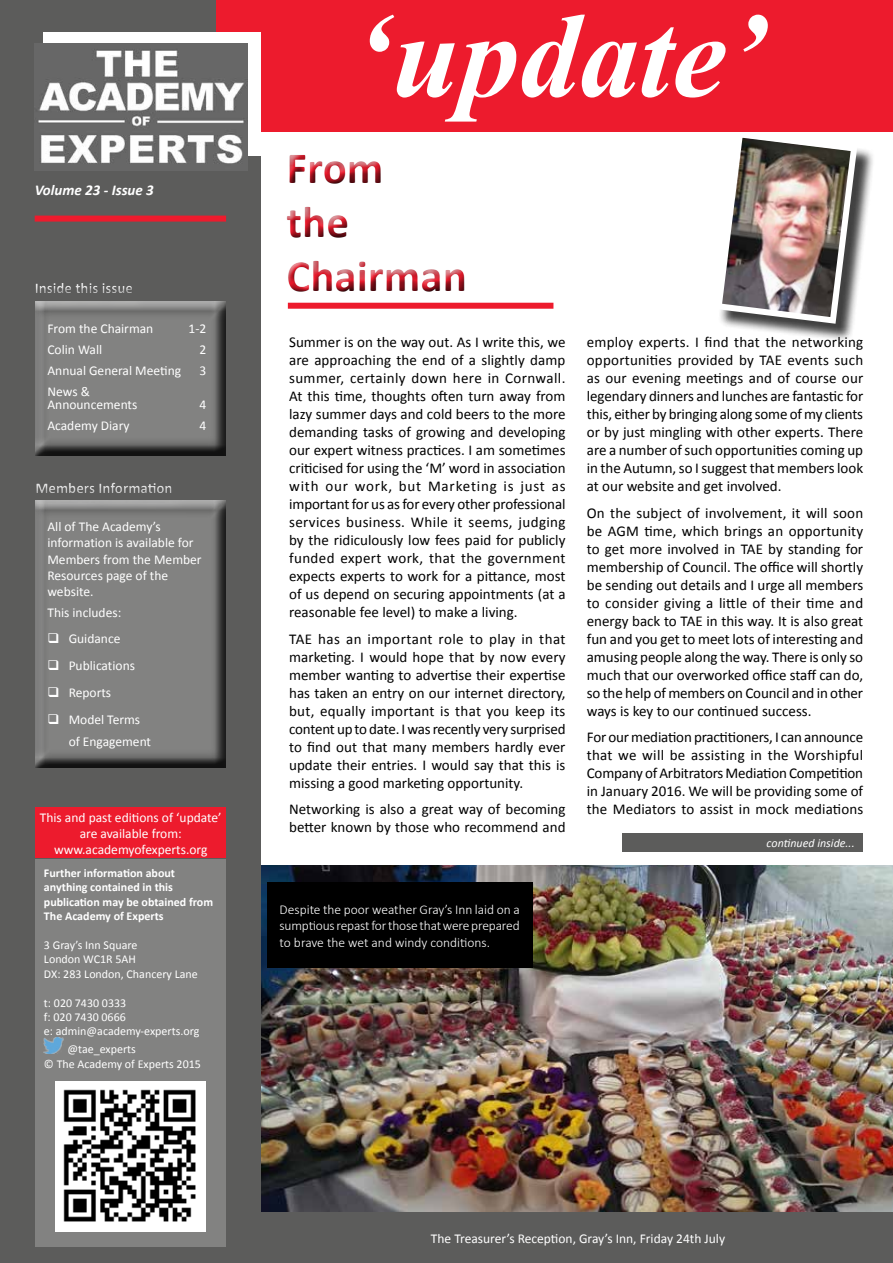
<style>
.page{position:relative;width:893px;height:1263px;background:#fff}
.page>*{position:absolute;margin:0;border:0;box-sizing:border-box;transform-origin:0 0}
.t1{font:italic 700 120px "Times New Roman";color:#fff}
.t2{font:700 45px/54px "Calibri";color:#ed1b2d}
.t3{font:15px/18px "Calibri";color:#000;text-align:justify}
.t4{font:700 15px "Calibri";color:#fff}
.t5{font:italic 700 15px "Calibri";color:#fff}
.t6{font:13.5px/16.2px "Calibri";color:#fff}
.t7{font:300 13.5px/16.2px "Calibri";letter-spacing:-.015em;color:#fff;text-align:justify}
.t8{font:12px/14.4px "Calibri";color:#fff}
.t9{font:700 12px/14.4px "Calibri";color:#fff}
.t10{font:italic 12px "Calibri";color:#fff}
</style>
<div class="page">
<div style="left:279px;top:148px;width:196px;height:155px;background:#000;opacity:.75"></div>
<img style="left:260px;top:865px;width:633px;height:347px">
<div style="left:0;top:0;width:260px;height:1263px;background:#5c5c5b"></div>
<div style="left:35px;top:216px;width:191px;height:6px;background:#ed1b2d"></div>
<div style="left:29px;top:279px;width:198px;height:178px;background:#000;opacity:.75"></div>
<div style="left:288px;top:303px;width:265px;height:6px;background:#ed1b2d"></div>
<div style="left:718px;top:133px;width:157px;height:209px;background:#000;opacity:.75"></div>
<img style="left:718px;top:133px;width:143px;height:194px">
<div style="left:260px;top:1212px;width:633px;height:51px;background:#5c5c5b"></div>
<div style="left:217px;top:0;width:676px;height:132px;background:#ed1b2d"></div>
<div style="left:44px;top:32px;width:217px;height:123px;background:#fff"></div>
<img style="left:35px;top:43px;width:212px;height:128px">
<div style="left:29px;top:479px;width:198px;height:289px;background:#000;opacity:.75"></div>
<div style="left:35px;top:807px;width:191px;height:51px;background:#ed1b2d"></div>
<div style="left:35px;top:859px;width:191px;height:388px;background:#828281"></div>
<img style="left:44px;top:1038px;width:19px;height:15px">
<img style="left:56px;top:1081px;width:150px;height:150px">
<div style="left:622px;top:833px;width:241px;height:18px;background:#5c5c5b"></div>
<div style="left:267px;top:882px;width:265px;height:86px;background:#000"></div>
<svg style="left:59px;top:643px;width:14px;height:1px"></svg>
<svg style="left:59px;top:670px;width:14px;height:1px"></svg>
<svg style="left:59px;top:697px;width:14px;height:1px"></svg>
<svg style="left:59px;top:724px;width:14px;height:1px"></svg>
<p class="t5" style="left:35px;top:179px;width:121px">Volume 23 - Issue 3</p>
<p class="t4" style="left:35px;top:277px;width:100px">Inside this issue</p>
<p class="t6" style="left:47px;top:320px;width:107px">From the Chairman</p>
<p class="t6" style="left:189px;top:320px;width:19px">1-2</p>
<p class="t6" style="left:47px;top:341px;width:56px">Colin Wall</p>
<p class="t6" style="left:200px;top:341px;width:8px">2</p>
<p class="t6" style="left:47px;top:362px;width:135px">Annual General Meeting</p>
<p class="t6" style="left:200px;top:362px;width:8px">3</p>
<p class="t6" style="left:47px;top:384px;width:91px;line-height:13.5px">News &amp;<br>Announcements</p>
<p class="t6" style="left:200px;top:396px;width:8px">4</p>
<p class="t6" style="left:47px;top:417px;width:84px">Academy Diary</p>
<p class="t6" style="left:200px;top:417px;width:8px">4</p>
<p class="t4" style="left:35px;top:477px;width:139px">Members Information</p>
<p class="t6" style="left:47px;top:518px;width:156px">All of The Academy’s information is available for<br>Members from the Member<br>Resources page of the website.</p>
<p class="t6" style="left:47px;top:603px;width:75px">This includes:</p>
<p class="t6" style="left:47px;top:630px;width:75px">❑ Guidance</p>
<p class="t6" style="left:47px;top:657px;width:89px">❑ Publications</p>
<p class="t6" style="left:47px;top:684px;width:65px">❑ Reports</p>
<p class="t6" style="left:69px;top:707px;width:84px;line-height:22.5px;text-indent:-21px">❑ Model Terms of Engagement</p>
<p class="t6" style="left:40px;top:809px;width:183px;text-align:center">This and past editions of ‘update’ are available from: www.academyofexperts.org</p>
<p class="t9" style="left:44px;top:865px;width:171px">Further information about anything contained in this publication may be obtained from<br>The Academy of Experts</p>
<p class="t8" style="left:44px;top:937px;width:155px">3 Gray’s Inn Square<br>London WC1R 5AH<br>DX: 283 London, Chancery Lane</p>
<p class="t8" style="left:44px;top:995px;width:157px">t: 020 7430 0333<br>f: 020 7430 0666<br>e: admin@academy-experts.org</p>
<p class="t8" style="left:44px;top:1042px;width:158px;text-indent:23px">@tae_experts<br>© The Academy of Experts 2015</p>
<h1 class="t1" style="left:353px;top:-28px;width:415px">‘update’</h1>
<h2 class="t2" style="left:287px;top:140px;width:182px">From<br>the<br>Chairman</h2>
<p class="t3" style="left:289px;top:333px;width:278px">Summer is on the way out. As I write this, we are approaching the end of a slightly damp summer, certainly down here in Cornwall.<br>At this time, thoughts often turn away from lazy summer days and cold beers to the more demanding tasks of growing and developing our expert witness practices. I am sometimes criticised for using the ‘M’ word in association with our work, but Marketing is just as important for us as for every other professional services business. While it seems, judging by the ridiculously low fees paid for publicly funded expert work, that the government expects experts to work for a pittance, most of us depend on securing appointments (at a reasonable fee level) to make a living.</p>
<p class="t3" style="left:289px;top:629px;width:278px">TAE has an important role to play in that marketing. I would hope that by now every member wanting to advertise their expertise has taken an entry on our internet directory, but, equally important is that you keep its content up to date. I was recently very surprised to find out that many members hardly ever update their entries. I would say that this is missing a good marketing opportunity.</p>
<p class="t3" style="left:289px;top:800px;width:278px">Networking is also a great way of becoming better known by those who recommend and</p>
<p class="t3" style="left:587px;top:333px;width:278px">employ experts. I find that the networking opportunities provided by TAE events such as our evening meetings and of course our legendary dinners and lunches are fantastic for this, either by bringing along some of my clients or by just mingling with other experts. There are a number of such opportunities coming up in the Autumn, so I suggest that members look at our website and get involved.</p>
<p class="t3" style="left:587px;top:503px;width:278px">On the subject of involvement, it will soon be AGM time, which brings an opportunity to get more involved in TAE by standing for membership of Council. The office will shortly be sending out details and I urge all members to consider giving a little of their time and energy back to TAE in this way. It is also great fun and you get to meet lots of interesting and amusing people along the way. There is only so much that our overworked office staff can do, so the help of members on Council and in other ways is key to our continued success.</p>
<p class="t3" style="left:587px;top:728px;width:278px">For our mediation practitioners, I can announce that we will be assisting in the Worshipful Company of Arbitrators Mediation Competition in January 2016. We will be providing some of the Mediators to assist in mock mediations</p>
<p class="t10" style="left:767px;top:834px;width:90px">continued inside...</p>
<p class="t7" style="left:280px;top:901px;width:242px">Despite the poor weather Gray’s Inn laid on a sumptious repast for those that were prepared to brave the wet and windy conditions.</p>
<p class="t6" style="left:431px;top:1230px;width:296px">The Treasurer’s Reception, Gray’s Inn, Friday 24th July</p>
</div>
